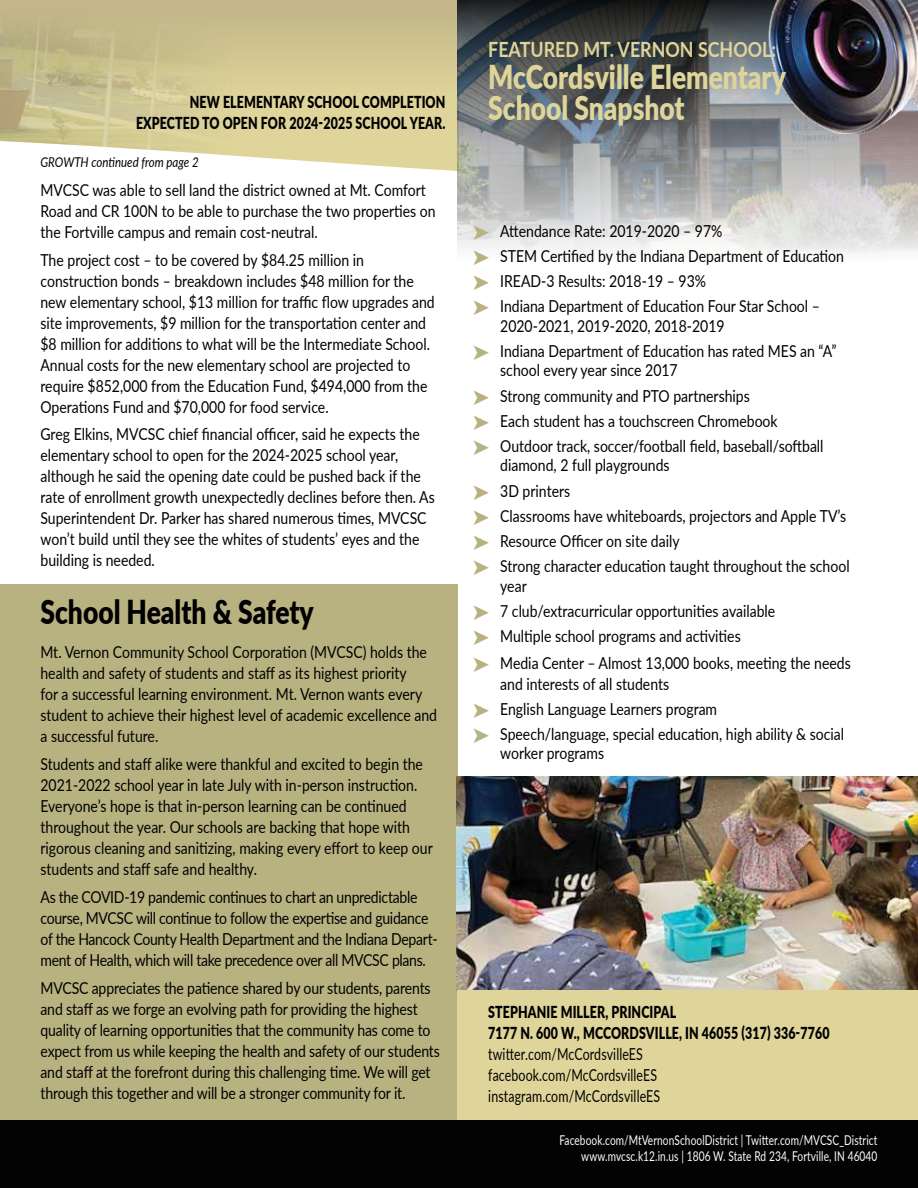
<style>
.page{position:relative;width:918px;height:1188px;background:#fff}
.page>*{position:absolute;margin:0;border:0;box-sizing:border-box;transform-origin:0 0}
.t1{font:900 33px/31.5px "Lato";color:#dfd59a;scale:.8 1}
.t2{font:900 33px "Lato";color:#000;scale:.8 1}
.t3{font:700 21px "Lato";color:#dfd59a;scale:.85 1}
.t4{font:16.5px/21px "Lato";color:#000;scale:.85 1}
.t5{font:16.5px/21px "Lato";letter-spacing:-.02em;color:#000;scale:.85 1}
.t6{font:900 16.5px/21px "Lato";letter-spacing:.01em;color:#000;scale:.75 1}
.t7{font:16.5px/21px "Lato";color:#000;scale:.75 1}
.t8{font:13.5px/16.2px "Lato";letter-spacing:.01em;color:#fff;text-align:right;scale:.75 1}
.t9{font:italic 13.5px "Lato";color:#000;scale:.85 1}
.s1{color:#b8b281}
</style>
<div class="page">
<div style="left:0;top:584px;width:458px;height:538px;background:#b8b281"></div>
<svg style="left:231px;top:94px;width:227px;height:155px"></svg>
<img style="left:0;top:94px;width:231px;height:62px">
<svg style="left:0;top:0;width:458px;height:94px;fill:#c7bd8c"></svg>
<img style="left:457px;top:777px;width:461px;height:216px">
<div style="left:458px;top:990px;width:460px;height:134px;background:#dfd59a"></div>
<img style="left:458px;top:148px;width:460px;height:105px">
<svg style="left:458px;top:0;width:460px;height:148px"></svg>
<img style="left:767px;top:0;width:151px;height:134px">
<div style="left:0;top:1120px;width:918px;height:68px;background:#030303"></div>
<p class="t6" style="left:136px;top:91px;width:414px;text-align:right">NEW ELEMENTARY SCHOOL COMPLETION<br>EXPECTED TO OPEN FOR 2024-2025 SCHOOL YEAR.</p>
<p class="t9" style="left:40px;top:153px;width:188px">GROWTH continued from page 2</p>
<p class="t4" style="left:40px;top:179px;width:467px">MVCSC was able to sell land the district owned at Mt. Comfort<br>Road and CR 100N to be able to purchase the two properties on the Fortville campus and remain cost-neutral.</p>
<p class="t4" style="left:40px;top:248px;width:465px">The project cost – to be covered by $84.25 million in construction bonds – breakdown includes $48 million for the new elementary school, $13 million for traffic flow upgrades and site improvements, $9 million for the transportation center and $8 million for additions to what will be the Intermediate School.<br>Annual costs for the new elementary school are projected to require $852,000 from the Education Fund, $494,000 from the Operations Fund and $70,000 for food service.</p>
<p class="t4" style="left:40px;top:423px;width:465px">Greg Elkins, MVCSC chief financial officer, said he expects the elementary school to open for the 2024-2025 school year, although he said the opening date could be pushed back if the rate of enrollment growth unexpectedly declines before then. As Superintendent Dr. Parker has shared numerous times, MVCSC won’t build until they see the whites of students’ eyes and the building is needed.</p>
<h1 class="t2" style="left:40px;top:587px;width:343px">School Health &amp; Safety</h1>
<p class="t4" style="left:40px;top:641px;width:468px">Mt. Vernon Community School Corporation (MVCSC) holds the health and safety of students and staff as its highest priority<br>for a successful learning environment. Mt. Vernon wants every student to achieve their highest level of academic excellence and a successful future.</p>
<p class="t4" style="left:40px;top:753px;width:463px">Students and staff alike were thankful and excited to begin the 2021-2022 school year in late July with in-person instruction.<br>Everyone’s hope is that in-person learning can be continued throughout the year. Our schools are backing that hope with rigorous cleaning and sanitizing, making every effort to keep our students and staff safe and healthy.</p>
<p class="t5" style="left:40px;top:886px;width:469px">As the COVID-19 pandemic continues to chart an unpredictable course, MVCSC will continue to follow the expertise and guidance of the Hancock County Health Department and the Indiana Depart&shy;ment of Health, which will take precedence over all MVCSC plans.</p>
<p class="t4" style="left:40px;top:976px;width:471px">MVCSC appreciates the patience shared by our students, parents and staff as we forge an evolving path for providing the highest quality of learning opportunities that the community has come to expect from us while keeping the health and safety of our students and staff at the forefront during this challenging time. We will get through this together and will be a stronger community for it.</p>
<p class="t3" style="left:488px;top:34px;width:340px">FEATURED MT. VERNON SCHOOL:</p>
<h1 class="t1" style="left:488px;top:60px;width:374px">McCordsville Elementary<br>School Snapshot</h1>
<p class="t4" style="left:473px;top:217px;width:438px;line-height:25.2px"><span class="s1">➤</span> Attendance Rate: 2019-2020 – 97%<br><span class="s1">➤</span> STEM Certified by the Indiana Department of Education <span class="s1">➤</span> IREAD-3 Results: 2018-19 – 93%<br><span class="s1">➤</span> Indiana Department of Education Four Star School –</p>
<p class="t4" style="left:473px;top:312px;width:429px;line-height:25.2px;text-indent:27px">2020-2021, 2019-2020, 2018-2019<br><span class="s1">➤</span> Indiana Department of Education has rated MES an “A”</p>
<p class="t4" style="left:473px;top:357px;width:414px;line-height:25.2px;text-indent:27px">school every year since 2017<br><span class="s1">➤</span> Strong community and PTO partnerships<br><span class="s1">➤</span> Each student has a touchscreen Chromebook<br><span class="s1">➤</span> Outdoor track, soccer/football field, baseball/softball</p>
<p class="t4" style="left:473px;top:452px;width:444px;line-height:25.2px;text-indent:27px">diamond, 2 full playgrounds<br><span class="s1">➤</span> 3D printers<br><span class="s1">➤</span> Classrooms have whiteboards, projectors and Apple TV’s <span class="s1">➤</span> Resource Officer on site daily<br><span class="s1">➤</span> Strong character education taught throughout the school</p>
<p class="t4" style="left:473px;top:572px;width:357px;line-height:25.2px;text-indent:27px">year<br><span class="s1">➤</span> 7 club/extracurricular opportunities available <span class="s1">➤</span> Multiple school programs and activities</p>
<p class="t4" style="left:500px;top:651px;width:414px;text-indent:-27px"><span class="s1">➤</span> Media Center – Almost 13,000 books, meeting the needs and interests of all students</p>
<p class="t4" style="left:473px;top:695px;width:438px;line-height:25.2px"><span class="s1">➤</span> English Language Learners program<br><span class="s1">➤</span> Speech/language, special education, high ability &amp; social</p>
<p class="t4" style="left:500px;top:742px;width:124px">worker programs</p>
<p class="t6" style="left:488px;top:1001px;width:457px">STEPHANIE MILLER, PRINCIPAL<br>7177 N. 600 W., MCCORDSVILLE, IN 46055 (317) 336-7760</p>
<p class="t7" style="left:488px;top:1043px;width:231px">twitter.com/McCordsvilleES facebook.com/McCordsvilleES instagram.com/McCordsvilleES</p>
<p class="t8" style="left:559px;top:1131px;width:426px">Facebook.com/MtVernonSchoolDistrict | Twitter.com/MVCSC_District www.mvcsc.k12.in.us | 1806 W. State Rd 234, Fortville, IN 46040</p>
</div>
